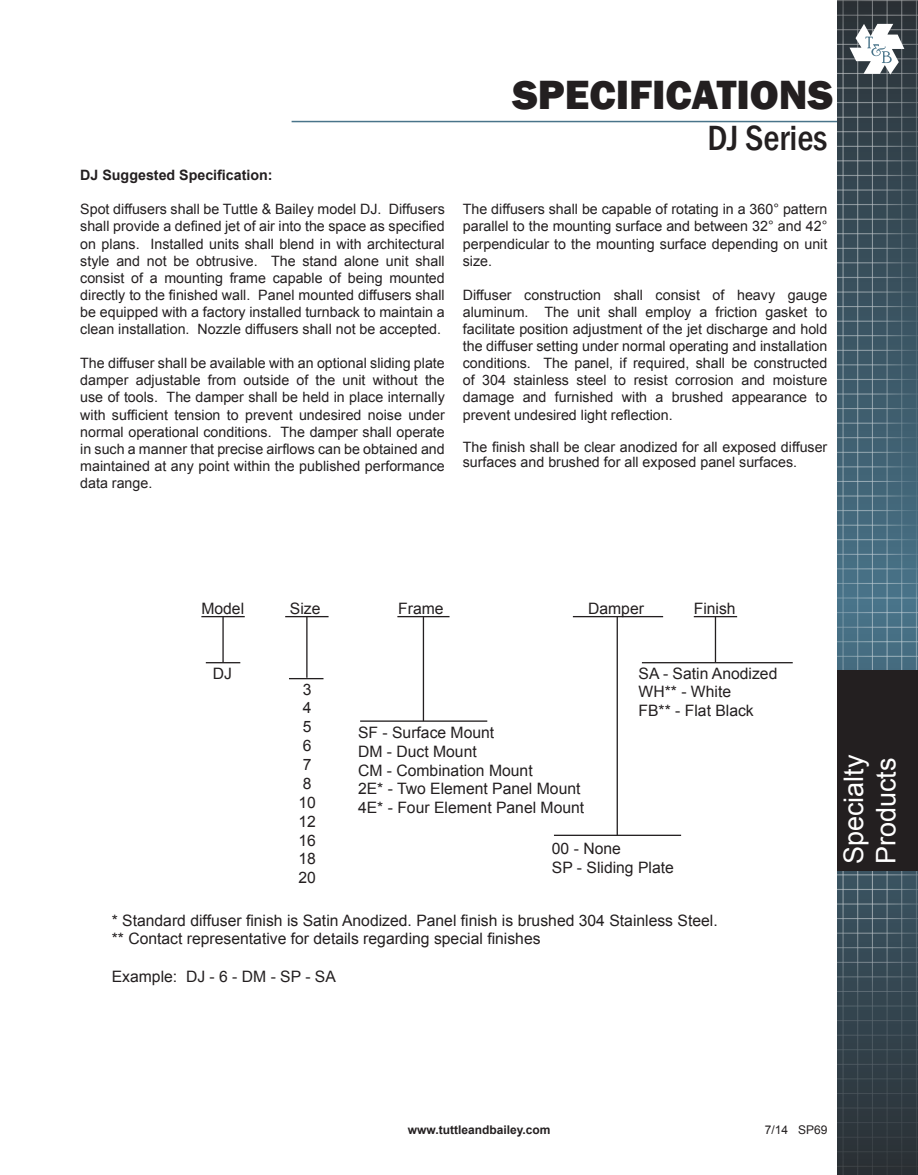
<style>
.page{position:relative;width:918px;height:1175px;background:#fff}
.page>*{position:absolute;margin:0;border:0;box-sizing:border-box;transform-origin:0 0}
.t1{font:800 42px "Franklin Gothic";color:#231f20}
.t2{font:500 condensed 36px "Franklin Gothic";color:#231f20}
.t3{font:27px/32.4px "Arial";color:#fff}
.t4{font:15.75px/18.9px "Arial";color:#231f20}
.t5{font:14.25px/17.1px "Arial";color:#231f20;text-align:justify}
.specifiations{font:700 14.25px "Arial";color:#231f20}
.t6{font:700 12px "Arial";color:#231f20}
.t7{font:12px "Arial";color:#231f20}
</style>
<div class="page">
<img style="left:837px;top:0;width:81px;height:1174px">
<svg style="left:850px;top:24px;width:54px;height:50px"></svg>
<div style="left:837px;top:669px;width:81px;height:201px;background:#231f20"></div>
<hr style="left:292px;top:121px;width:545px;height:1px;background:#49748a">
<hr style="left:201px;top:616px;width:44px;height:1px;background:#231f20">
<hr style="left:222px;top:616px;width:2px;height:46px;background:#231f20">
<hr style="left:285px;top:616px;width:44px;height:1px;background:#231f20">
<hr style="left:306px;top:616px;width:2px;height:61px;background:#231f20">
<hr style="left:206px;top:662px;width:34px;height:1px;background:#231f20">
<hr style="left:289px;top:678px;width:35px;height:1px;background:#231f20">
<hr style="left:360px;top:720px;width:127px;height:1px;background:#231f20">
<hr style="left:694px;top:616px;width:43px;height:1px;background:#231f20">
<hr style="left:715px;top:616px;width:1px;height:46px;background:#231f20">
<hr style="left:642px;top:662px;width:151px;height:1px;background:#231f20">
<hr style="left:397px;top:616px;width:53px;height:1px;background:#231f20">
<hr style="left:423px;top:616px;width:1px;height:105px;background:#231f20">
<hr style="left:554px;top:834px;width:127px;height:2px;background:#231f20">
<hr style="left:573px;top:616px;width:90px;height:1px;background:#231f20">
<hr style="left:617px;top:616px;width:1px;height:219px;background:#231f20">
<p class="specifiations" style="left:80px;top:166px;width:194px">DJ Suggested Specification:</p>
<p class="t5" style="left:80px;top:201px;width:366px">Spot diffusers shall be Tuttle &amp; Bailey model DJ. Diffusers shall provide a defined jet of air into the space as specified on plans. Installed units shall blend in with architectural style and not be obtrusive. The stand alone unit shall consist of a mounting frame capable of being mounted directly to the finished wall. Panel mounted diffusers shall be equipped with a factory installed turnback to maintain a clean installation. Nozzle diffusers shall not be accepted.</p>
<p class="t5" style="left:80px;top:355px;width:366px">The diffuser shall be available with an optional sliding plate damper adjustable from outside of the unit without the use of tools. The damper shall be held in place internally with sufficient tension to prevent undesired noise under normal operational conditions. The damper shall operate in such a manner that precise airflows can be obtained and maintained at any point within the published performance data range.</p>
<h1 class="t1" style="left:512px;top:68px;width:322px">SPECIFICATIONS</h1>
<p class="t2" style="left:707px;top:114px;width:121px">DJ Series</p>
<p class="t5" style="left:463px;top:201px;width:366px">The diffusers shall be capable of rotating in a 360° pattern parallel to the mounting surface and between 32° and 42° perpendicular to the mounting surface depending on unit size.</p>
<p class="t5" style="left:463px;top:286px;width:366px">Diffuser construction shall consist of heavy gauge aluminum. The unit shall employ a friction gasket to facilitate position adjustment of the jet discharge and hold the diffuser setting under normal operating and installation conditions. The panel, if required, shall be constructed of 304 stainless steel to resist corrosion and moisture damage and furnished with a brushed appearance to prevent undesired light reflection.</p>
<p class="t5" style="left:463px;top:439px;width:366px;line-height:15px">The finish shall be clear anodized for all exposed diffuser surfaces and brushed for all exposed panel surfaces.</p>
<p class="t4" style="left:201px;top:599px;width:44px">Model</p>
<p class="t4" style="left:290px;top:599px;width:32px">Size</p>
<p class="t4" style="left:398px;top:599px;width:47px">Frame</p>
<p class="t4" style="left:588px;top:599px;width:57px">Damper</p>
<p class="t4" style="left:694px;top:599px;width:43px">Finish</p>
<p class="t4" style="left:639px;top:663px;width:140px">SA - Satin Anodized<br>WH** - White<br>FB** - Flat Black</p>
<p class="t4" style="left:213px;top:663px;width:21px">DJ</p>
<p class="t4" style="left:298px;top:679px;width:19px">3<br>4<br>5<br>6<br>7<br>8<br>10<br>12<br>16<br>18<br>20</p>
<p class="t4" style="left:358px;top:723px;width:228px">SF - Surface Mount<br>DM - Duct Mount<br>CM - Combination Mount<br>2E* - Two Element Panel Mount<br>4E* - Four Element Panel Mount</p>
<p class="t4" style="left:552px;top:839px;width:123px">00 - None<br>SP - Sliding Plate</p>
<p class="t4" style="left:112px;top:910px;width:607px">* Standard diffuser finish is Satin Anodized. Panel finish is brushed 304 Stainless Steel. ** Contact representative for details regarding special finishes</p>
<p class="t4" style="left:112px;top:967px;width:226px">Example: DJ - 6 - DM - SP - SA</p>
<h3 class="t3" style="left:838px;top:864px;width:111px;rotate:-90deg">Specialty<br>Products</h3>
<p class="t6" style="left:408px;top:1122px;width:144px">www.tuttleandbailey.com</p>
<p class="t7" style="left:765px;top:1122px;width:64px">7/14 SP69</p>
</div>
